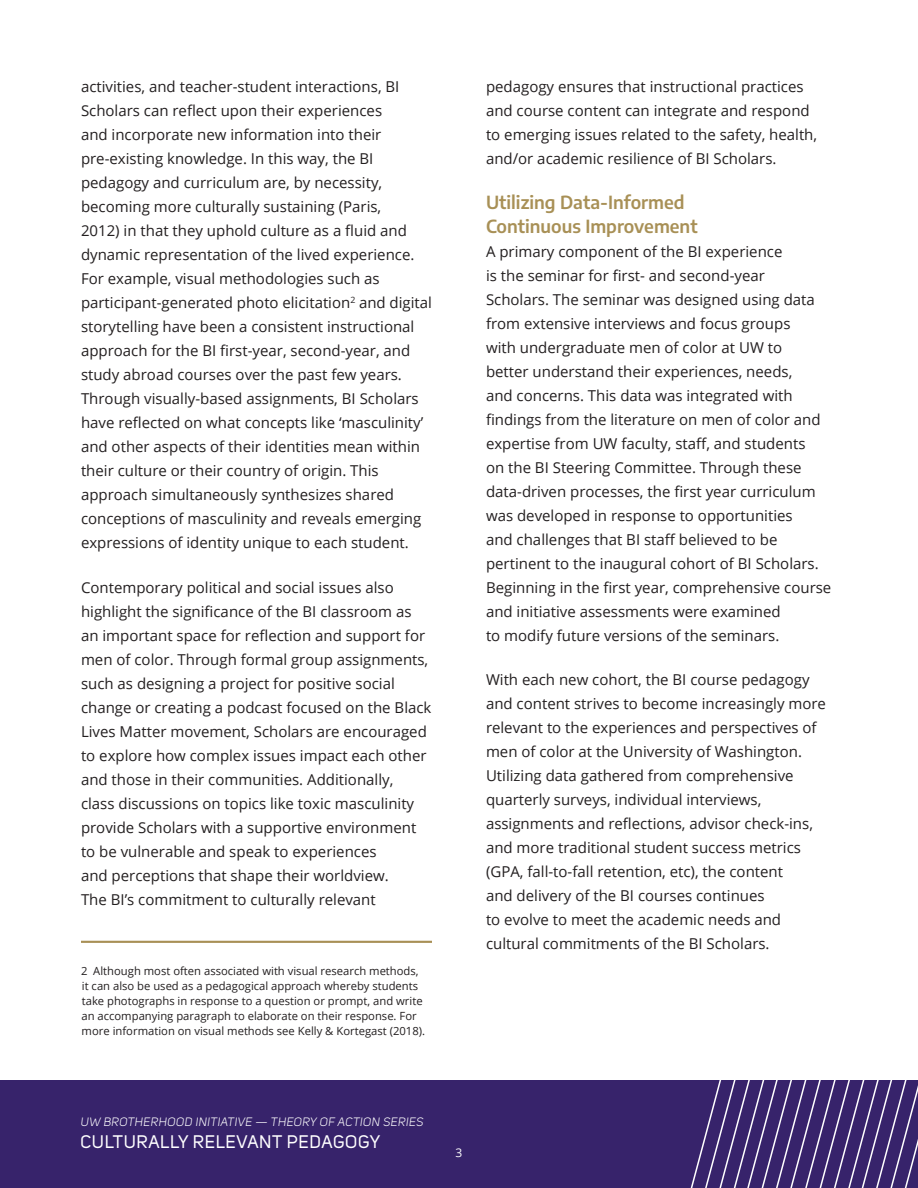
<style>
.page{position:relative;width:918px;height:1188px;background:#fff}
.page>*{position:absolute;margin:0;border:0;box-sizing:border-box;transform-origin:0 0}
.t1{font:600 18px/24px "Encode Sans";color:#a89056}
.t2{font:18px "Uni Sans";letter-spacing:.04em;color:#fff}
.t3{font:15px/24px "Open Sans";color:#231f20}
.t4{font:italic 12px "Uni Sans";letter-spacing:.04em;color:#fff}
.t5{font:12px "Open Sans";color:#fff}
.t6{font:11.25px/15px "Open Sans";color:#231f20}
</style>
<div class="page">
<div style="left:0;top:1080px;width:918px;height:108px;background:#37236b"></div>
<svg style="left:690px;top:1080px;width:228px;height:108px"></svg>
<hr style="left:81px;top:941px;width:351px;height:2px;background:#a89056">
<p class="t3" style="left:81px;top:75px;width:353px">activities, and teacher-student interactions, BI Scholars can reflect upon their experiences<br>and incorporate new information into their pre-existing knowledge. In this way, the BI pedagogy and curriculum are, by necessity, becoming more culturally sustaining (Paris,<br>2012) in that they uphold culture as a fluid and dynamic representation of the lived experience.<br>For example, visual methodologies such as participant-generated photo elicitation<sup>2</sup> and digital storytelling have been a consistent instructional approach for the BI first-year, second-year, and study abroad courses over the past few years.<br>Through visually-based assignments, BI Scholars have reflected on what concepts like ‘masculinity’ and other aspects of their identities mean within their culture or their country of origin. This approach simultaneously synthesizes shared conceptions of masculinity and reveals emerging expressions of identity unique to each student.</p>
<p class="t3" style="left:81px;top:575px;width:352px">Contemporary political and social issues also highlight the significance of the BI classroom as an important space for reflection and support for men of color. Through formal group assignments, such as designing a project for positive social change or creating a podcast focused on the Black Lives Matter movement, Scholars are encouraged to explore how complex issues impact each other and those in their communities. Additionally,<br>class discussions on topics like toxic masculinity provide Scholars with a supportive environment to be vulnerable and speak to experiences<br>and perceptions that shape their worldview.<br>The BI’s commitment to culturally relevant</p>
<p class="t6" style="left:81px;top:963px;width:346px">2 Although most often associated with visual research methods, it can also be used as a pedagogical approach whereby students take photographs in response to a question or prompt, and write an accompanying paragraph to elaborate on their response. For more information on visual methods see Kelly &amp; Kortegast (2018).</p>
<p class="t3" style="left:486px;top:75px;width:333px">pedagogy ensures that instructional practices and course content can integrate and respond to emerging issues related to the safety, health, and/or academic resilience of BI Scholars.</p>
<p class="t1" style="left:486px;top:189px;width:213px">Utilizing Data-Informed<br>Continuous Improvement</p>
<p class="t3" style="left:486px;top:239px;width:347px">A primary component of the BI experience<br>is the seminar for first- and second-year Scholars. The seminar was designed using data from extensive interviews and focus groups<br>with undergraduate men of color at UW to<br>better understand their experiences, needs,<br>and concerns. This data was integrated with findings from the literature on men of color and expertise from UW faculty, staff, and students<br>on the BI Steering Committee. Through these data-driven processes, the first year curriculum was developed in response to opportunities<br>and challenges that BI staff believed to be pertinent to the inaugural cohort of BI Scholars.<br>Beginning in the first year, comprehensive course and initiative assessments were examined<br>to modify future versions of the seminars.</p>
<p class="t3" style="left:486px;top:667px;width:342px">With each new cohort, the BI course pedagogy and content strives to become increasingly more relevant to the experiences and perspectives of men of color at the University of Washington.<br>Utilizing data gathered from comprehensive quarterly surveys, individual interviews, assignments and reflections, advisor check-ins, and more traditional student success metrics (GPA, fall-to-fall retention, etc), the content<br>and delivery of the BI courses continues<br>to evolve to meet the academic needs and cultural commitments of the BI Scholars.</p>
<p class="t4" style="left:81px;top:1115px;width:344px">UW BROTHERHOOD INITIATIVE — THEORY OF ACTION SERIES</p>
<p class="t2" style="left:81px;top:1131px;width:301px">CULTURALLY RELEVANT PEDAGOGY</p>
<p class="t5" style="left:455px;top:1144px;width:8px">3</p>
</div>
